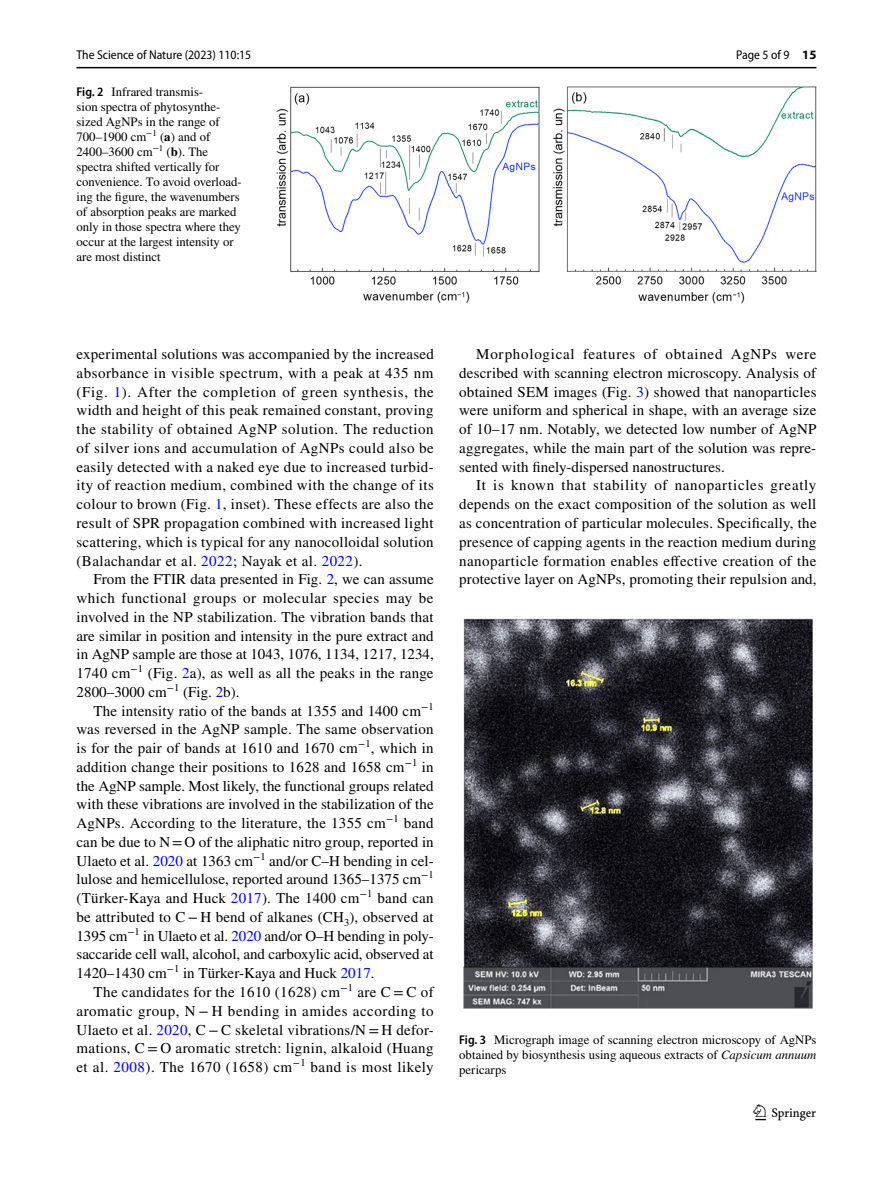
<style>
.page{position:relative;width:893px;height:1187px;background:#fff}
.page>*{position:absolute;margin:0;border:0;box-sizing:border-box;transform-origin:0 0}
.t1{font:22.5px "Springnew Regular 3";color:#000}
.t2{font:15px/18.8px "STIX";letter-spacing:.015em;color:#000;text-align:justify}
.t3{font:12.75px/15px "STIX";color:#000}
.t4{font:semi-condensed 12.75px "Myriad Pro";color:#000}
.s1{font-family:"Myriad Pro";font-weight:600;font-stretch:semi-condensed}
.s2{font-weight:700}
.s3{font-weight:700;font-stretch:normal}
.s4{color:#00f}
.s5{font-style:italic}
</style>
<div class="page">
<hr style="left:77px;top:67px;width:739px;height:1px;background:#000">
<img style="left:276px;top:87px;width:540px;height:217px">
<div style="left:459px;top:618px;width:357px;height:390px;background:linear-gradient(to bottom,#fff,#fff)"></div>
<img style="left:463px;top:618px;width:349px;height:390px">
<p class="t4" style="left:77px;top:48px;width:176px">The Science of Nature (2023) 110:15</p>
<p class="t3" style="left:77px;top:85px;width:167px"><span class="s1">Fig. 2</span> Infrared transmis-<br>sion spectra of phytosynthe&shy;sized AgNPs in the range of<br>700–1900 cm<sup>−1</sup> (<span class="s2">a</span>) and of<br>2400–3600 cm<sup>−1</sup> (<span class="s2">b</span>). The spectra shifted vertically for convenience. To avoid overload&shy;ing the figure, the wavenumbers of absorption peaks are marked only in those spectra where they occur at the largest intensity or are most distinct</p>
<p class="t4" style="left:736px;top:48px;width:82px">Page 5 of 9 <span class="s3">15</span></p>
<p class="t2" style="left:77px;top:346px;width:359px">experimental solutions was accompanied by the increased absorbance in visible spectrum, with a peak at 435 nm (Fig. <span class="s4">1</span>). After the completion of green synthesis, the width and height of this peak remained constant, proving the stability of obtained AgNP solution. The reduction of silver ions and accumulation of AgNPs could also be easily detected with a naked eye due to increased turbid&shy;ity of reaction medium, combined with the change of its colour to brown (Fig. <span class="s4">1</span>, inset). These effects are also the result of SPR propagation combined with increased light scattering, which is typical for any nanocolloidal solution (Balachandar et al. <span class="s4">2022</span>; Nayak et al. <span class="s4">2022</span>).</p>
<p class="t2" style="left:77px;top:571px;width:359px;text-indent:17px">From the FTIR data presented in Fig. <span class="s4">2</span>, we can assume which functional groups or molecular species may be involved in the NP stabilization. The vibration bands that are similar in position and intensity in the pure extract and in AgNP sample are those at 1043, 1076, 1134, 1217, 1234, 1740 cm<sup>−1</sup> (Fig. <span class="s4">2</span>a), as well as all the peaks in the range 2800–3000 cm<sup>−1</sup> (Fig. <span class="s4">2</span>b).</p>
<p class="t2" style="left:77px;top:702px;width:359px;text-indent:17px">The intensity ratio of the bands at 1355 and 1400 cm<sup>−1 </sup>was reversed in the AgNP sample. The same observation is for the pair of bands at 1610 and 1670 cm<sup>−1</sup>, which in addition change their positions to 1628 and 1658 cm<sup>−1</sup> in the AgNP sample. Most likely, the functional groups related with these vibrations are involved in the stabilization of the AgNPs. According to the literature, the 1355 cm<sup>−1</sup> band can be due to N=O of the aliphatic nitro group, reported in Ulaeto et al. <span class="s4">2020</span> at 1363 cm<sup>−1</sup> and/or C–H bending in cel&shy;lulose and hemicellulose, reported around 1365–1375 cm<sup>−1 </sup>(Türker-Kaya and Huck <span class="s4">2017</span>). The 1400 cm<sup>−1</sup> band can be attributed to C− H bend of alkanes (CH<sub>3</sub>), observed at 1395 cm<sup>−1</sup> in Ulaeto et al. <span class="s4">2020</span> and/or O–H bending in poly&shy;saccaride cell wall, alcohol, and carboxylic acid, observed at 1420–1430 cm<sup>−1</sup> in Türker-Kaya and Huck <span class="s4">2017</span>.</p>
<p class="t2" style="left:77px;top:983px;width:359px;text-indent:17px">The candidates for the 1610 (1628) cm<sup>−1</sup> are C = C of aromatic group, N − H bending in amides according to Ulaeto et al. <span class="s4">2020</span>, C−C skeletal vibrations/N = H defor&shy;mations, C = O aromatic stretch: lignin, alkaloid (Huang et al. <span class="s4">2008</span>). The 1670 (1658) cm<sup>−1</sup> band is most likely</p>
<p class="t2" style="left:459px;top:346px;width:359px;text-indent:17px">Morphological features of obtained AgNPs were described with scanning electron microscopy. Analysis of obtained SEM images (Fig. <span class="s4">3</span>) showed that nanoparticles were uniform and spherical in shape, with an average size of 10–17 nm. Notably, we detected low number of AgNP aggregates, while the main part of the solution was repre&shy;sented with finely-dispersed nanostructures.</p>
<p class="t2" style="left:459px;top:477px;width:359px;text-indent:17px">It is known that stability of nanoparticles greatly depends on the exact composition of the solution as well as concentration of particular molecules. Specifically, the presence of capping agents in the reaction medium during nanoparticle formation enables effective creation of the protective layer on AgNPs, promoting their repulsion and,</p>
<p class="t3" style="left:459px;top:1032px;width:359px;text-align:justify"><span class="s1">Fig. 3</span> Micrograph image of scanning electron microscopy of AgNPs obtained by biosynthesis using aqueous extracts of <span class="s5">Capsicum annuum </span>pericarps</p>
<h1 class="t1" style="left:755px;top:1104px;width:62px">1 3</h1>
</div>
